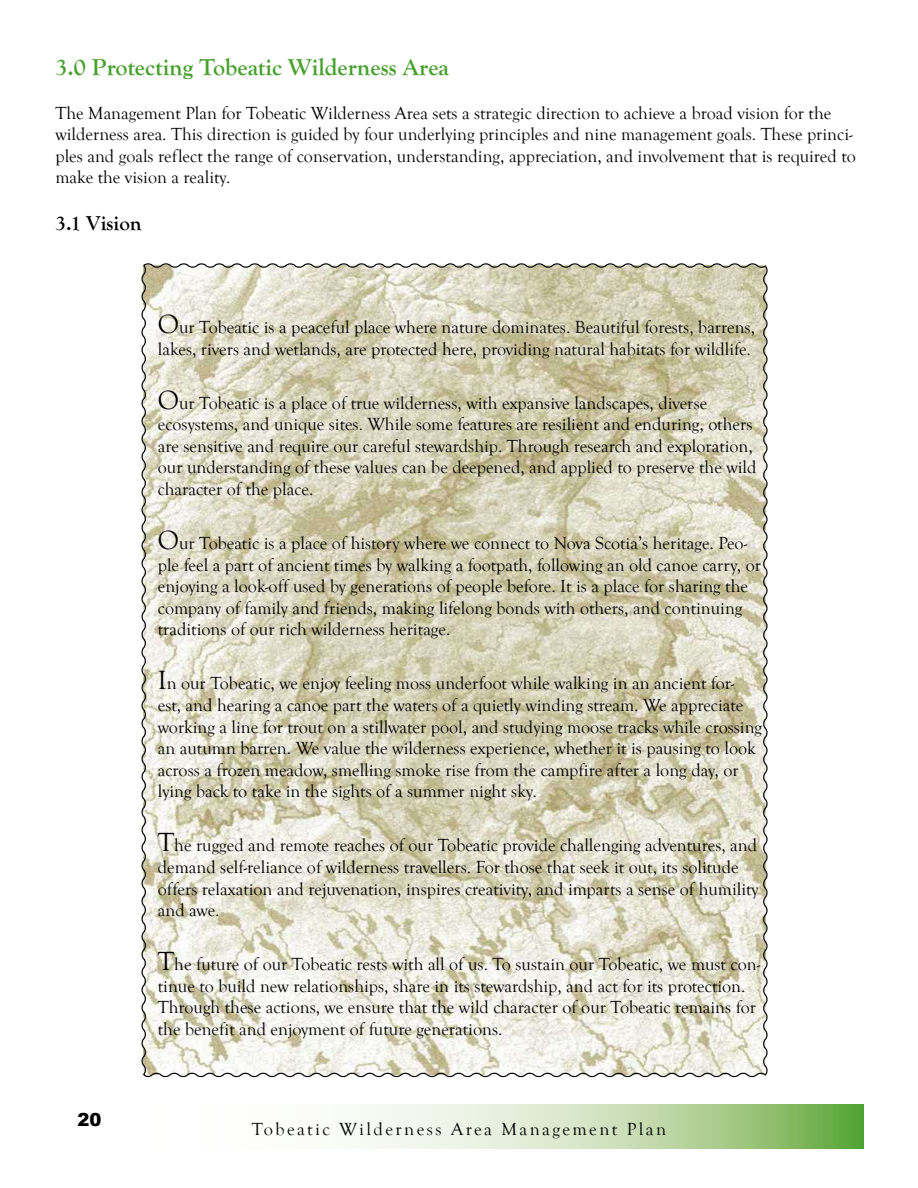
<style>
.page{position:relative;width:918px;height:1188px;background:#fff}
.page>*{position:absolute;margin:0;border:0;box-sizing:border-box;transform-origin:0 0}
.t1{font:700 24px "Goudy Old Style T";color:#45a12b}
.t2{font:700 21px "Goudy Old Style T";color:#000}
.t3{font:18px/21.6px "Goudy Old Style T";color:#000}
.t4{font:18px "Goudy Old Style T";letter-spacing:.13em;color:#000}
.t5{font:900 18px "Arial";color:#000}
.s1{font-size:27px}
</style>
<div class="page">
<svg style="left:356px;top:1105px;width:508px;height:44px;background:#c1daae"></svg>
<svg style="left:141px;top:263px;width:627px;height:815px;background:#dbd8c3"></svg>
<h1 class="t1" style="left:56px;top:54px;width:395px">3.0 Protecting Tobeatic Wilderness Area</h1>
<p class="t3" style="left:56px;top:102px;width:802px">The Management Plan for Tobeatic Wilderness Area sets a strategic direction to achieve a broad vision for the wilderness area. This direction is guided by four underlying principles and nine management goals. These princi&shy;ples and goals reflect the range of conservation, understanding, appreciation, and involvement that is required to make the vision a reality.</p>
<p class="t2" style="left:56px;top:212px;width:88px">3.1 Vision</p>
<p class="t5" style="left:78px;top:1106px;width:26px">20</p>
<p class="t3" style="left:158px;top:317px;width:599px"><span class="s1">O</span>ur Tobeatic is a peaceful place where nature dominates. Beautiful forests, barrens, lakes, rivers and wetlands, are protected here, providing natural habitats for wildlife.</p>
<p class="t3" style="left:158px;top:392px;width:600px"><span class="s1">O</span>ur Tobeatic is a place of true wilderness, with expansive landscapes, diverse ecosystems, and unique sites. While some features are resilient and enduring, others are sensitive and require our careful stewardship. Through research and exploration, our understanding of these values can be deepened, and applied to preserve the wild character of the place.</p>
<p class="t3" style="left:158px;top:533px;width:605px"><span class="s1">O</span>ur Tobeatic is a place of history where we connect to Nova Scotia’s heritage. Peo&shy;ple feel a part of ancient times by walking a footpath, following an old canoe carry, or enjoying a look-off used by generations of people before. It is a place for sharing the company of family and friends, making lifelong bonds with others, and continuing traditions of our rich wilderness heritage.</p>
<p class="t3" style="left:158px;top:673px;width:606px"><span class="s1">I</span>n our Tobeatic, we enjoy feeling moss underfoot while walking in an ancient for-<br>est, and hearing a canoe part the waters of a quietly winding stream. We appreciate working a line for trout on a stillwater pool, and studying moose tracks while crossing an autumn barren. We value the wilderness experience, whether it is pausing to look across a frozen meadow, smelling smoke rise from the campfire after a long day, or lying back to take in the sights of a summer night sky.</p>
<p class="t3" style="left:158px;top:835px;width:602px"><span class="s1">T</span>he rugged and remote reaches of our Tobeatic provide challenging adventures, and demand self-reliance of wilderness travellers. For those that seek it out, its solitude offers relaxation and rejuvenation, inspires creativity, and imparts a sense of humility and awe.</p>
<p class="t3" style="left:158px;top:954px;width:604px"><span class="s1">T</span>he future of our Tobeatic rests with all of us. To sustain our Tobeatic, we must con&shy;tinue to build new relationships, share in its stewardship, and act for its protection.<br>Through these actions, we ensure that the wild character of our Tobeatic remains for the benefit and enjoyment of future generations.</p>
<p class="t4" style="left:252px;top:1119px;width:416px">Tobeatic Wilderness Area Management Plan</p>
</div>
